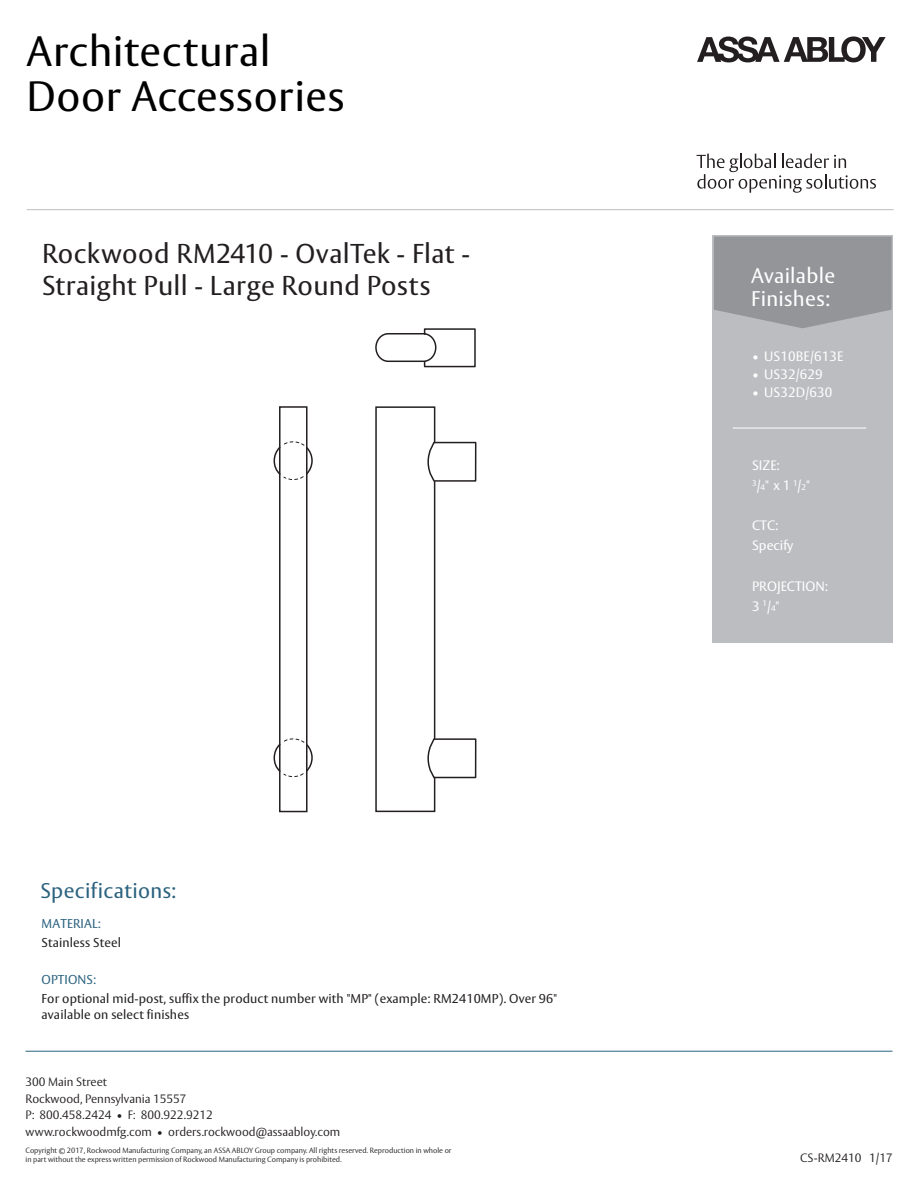
<style>
.page{position:relative;width:918px;height:1188px;background:#fff}
.page>*{position:absolute;margin:0;border:0;box-sizing:border-box;transform-origin:0 0}
.t1{font:42px/45.8px "ASSA Vesta";letter-spacing:.015em;color:#000}
.t2{font:27px/32.1px "ASSA Vesta";letter-spacing:.015em;color:#231f20}
.t3{font:21px/22.5px "ASSA Vesta";letter-spacing:.015em;color:#fff}
.t4{font:21px "ASSA Vesta";letter-spacing:.015em;color:#2b627f}
.t5{font:13.5px/20.1px "ASSA Vesta";color:#fff}
.t6{font:12.75px/16.5px "ASSA Vesta";letter-spacing:.01em;color:#231f20}
.t7{font:12.75px "ASSA Vesta";letter-spacing:.01em;color:#2b627f}
.t8{font:300 12px/16.5px "ASSA Vesta";color:#231f20}
.t9{font:300 7.5px/9px "ASSA Vesta";color:#231f20}
.s1{font-size:8.1px}
</style>
<div class="page">
<div style="left:713px;top:235px;width:180px;height:408px;background:#bcbdc0"></div>
<svg style="left:714px;top:237px;width:178px;height:91px;background:#97989b"></svg>
<hr style="left:26px;top:1051px;width:866px;height:1px;background:#2b627f">
<hr style="left:733px;top:428px;width:133px;height:1px;background:#fff">
<svg style="left:697px;top:36px;width:189px;height:26px"></svg>
<svg style="left:697px;top:154px;width:179px;height:39px"></svg>
<hr style="left:27px;top:209px;width:867px;height:1px;background:#bcbdc0">
<svg style="left:274px;top:328px;width:202px;height:484px"></svg>
<h1 class="t1" style="left:27px;top:30px;width:319px">Architectural<br>Door Accessories</h1>
<h2 class="t2" style="left:42px;top:239px;width:429px">Rockwood RM2410 - OvalTek - Flat -<br>Straight Pull - Large Round Posts</h2>
<h3 class="t4" style="left:41px;top:877px;width:137px">Specifications:</h3>
<h3 class="t7" style="left:42px;top:916px;width:61px">MATERIAL:</h3>
<h3 class="t6" style="left:42px;top:935px;width:81px">Stainless Steel</h3>
<h3 class="t7" style="left:42px;top:972px;width:56px">OPTIONS:</h3>
<h3 class="t6" style="left:42px;top:991px;width:517px">For optional mid-post, suffix the product number with "MP" (example: RM2410MP). Over 96" available on select finishes</h3>
<h3 class="t8" style="left:26px;top:1074px;width:316px">300 Main Street<br>Rockwood, Pennsylvania 15557<br>P: 800.458.2424 • F: 800.922.9212 www.rockwoodmfg.com • orders.rockwood@assaabloy.com</h3>
<p class="t9" style="left:26px;top:1147px;width:428px">Copyright © 2017, Rockwood Manufacturing Company, an ASSA ABLOY Group company. All rights reserved. Reproduction in whole or in part without the express written permission of Rockwood Manufacturing Company is prohibited.</p>
<h3 class="t3" style="left:751px;top:265px;width:86px">Available<br>Finishes:</h3>
<h3 class="t5" style="left:752px;top:346px;width:93px">• US10BE/613E</h3>
<h3 class="t5" style="left:752px;top:364px;width:72px">• US32/629</h3>
<h3 class="t5" style="left:752px;top:382px;width:82px">• US32D/630</h3>
<h3 class="t5" style="left:752px;top:456px;width:59px">SIZE:<br><sup>3</sup>/<span class="s1">4</span>" x 1 <sup>1</sup>/<span class="s1">2</span>"</h3>
<h3 class="t5" style="left:752px;top:516px;width:43px">CTC:<br>Specify</h3>
<h3 class="t5" style="left:752px;top:577px;width:77px">PROJECTION:<br>3 <sup>1</sup>/<span class="s1">4</span>"</h3>
<h3 class="t8" style="left:800px;top:1151px;width:94px">CS-RM2410 1/17</h3>
</div>
